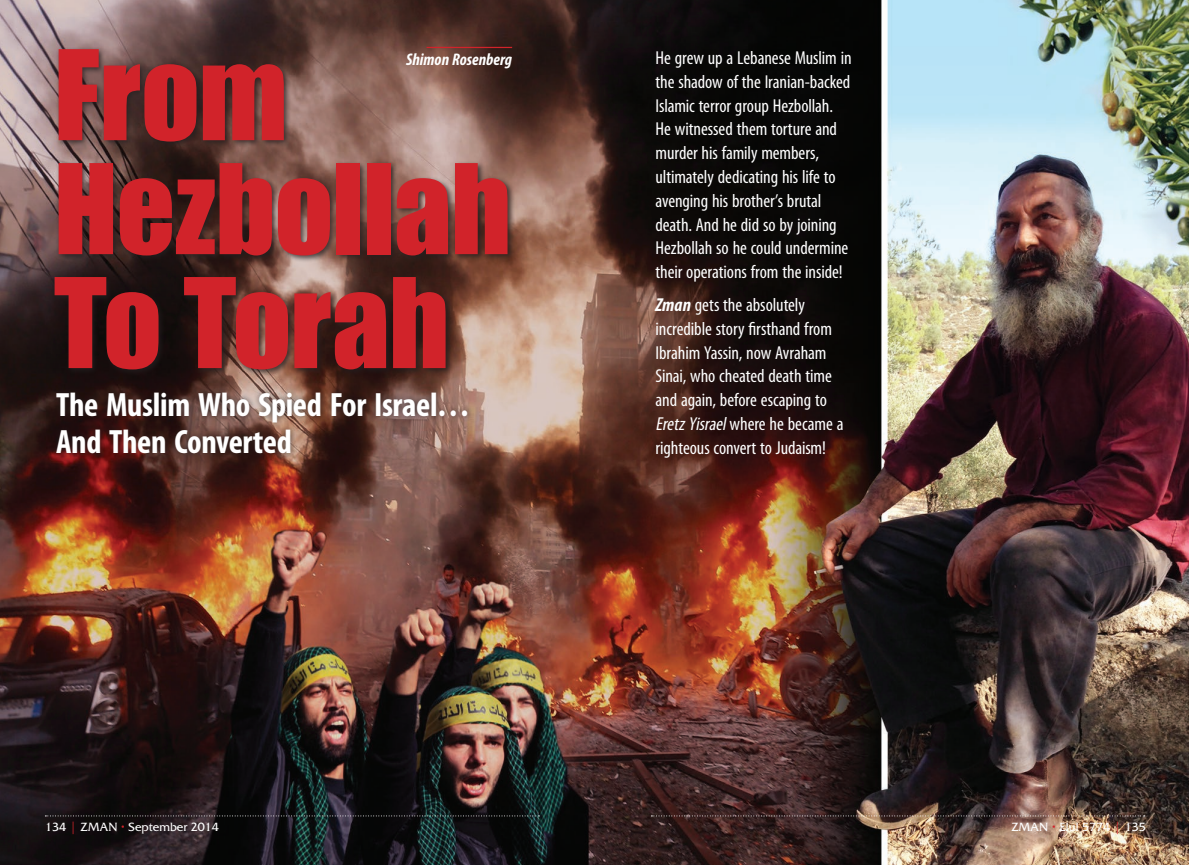
<style>
.page{position:relative;width:1189px;height:865px;background:#fff}
.page>*{position:absolute;margin:0;border:0;box-sizing:border-box;transform-origin:0 0}
.t1{font:115.12px/113.8px "Impact";letter-spacing:-.01em;color:#d1232a}
.t2{font:700 condensed 33.75px/37.5px "Myriad Pro";letter-spacing:-.01em;color:#fff}
.t3{font:condensed 18.75px/23.8px "Myriad Pro";letter-spacing:-.005em;color:#fff}
.t4{font:italic 700 condensed 16.88px "Myriad Pro";color:#fff}
.t5{font:12.5px "Friz Quadrata";color:#fff}
.s1{font-weight:700;font-style:italic}
.s2{font-style:italic}
.s3{color:#d1232a}
</style>
<div class="page">
<img style="left:0;top:0;width:1188px;height:864px">
<div style="left:52px;top:47px;width:463px;height:330px;background:#231f20;opacity:.75"></div>
<hr style="left:426px;top:47px;width:86px;height:1px;background:#d1232a">
<div style="left:51px;top:386px;width:422px;height:73px;background:#231f20;opacity:.75"></div>
<svg style="left:45px;top:815px;width:494px;height:1px"></svg>
<svg style="left:651px;top:815px;width:493px;height:1px"></svg>
<h1 class="t1" style="left:54px;top:35px;width:459px">From<br>Hezbollah<br>To Torah</h1>
<p class="t4" style="left:406px;top:49px;width:107px">Shimon Rosenberg</p>
<p class="t3" style="left:655px;top:46px;width:198px">He grew up a Lebanese Muslim in the shadow of the Iranian-backed<br>Islamic terror group Hezbollah.<br>He witnessed them torture and murder his family members, ultimately dedicating his life to avenging his brother’s brutal death. And he did so by joining<br>Hezbollah so he could undermine their operations from the inside!</p>
<p class="t3" style="left:655px;top:292px;width:189px"><span class="s1">Zman</span> gets the absolutely incredible story firsthand from<br>Ibrahim Yassin, now Avraham<br>Sinai, who cheated death time and again, before escaping to<br><span class="s2">EretzYisrael</span>where he became a righteous convert to Judaism!</p>
<h2 class="t2" style="left:56px;top:385px;width:415px">The Muslim Who Spied For Israel…<br>And Then Converted</h2>
<p class="t5" style="left:45px;top:819px;width:175px">134 <span class="s3">|</span> ZMAN <span class="s3">•</span> September 2014</p>
<p class="t5" style="left:1011px;top:819px;width:136px">ZMAN <span class="s3">•</span> Elul 5774 <span class="s3">|</span> 135</p>
</div>
